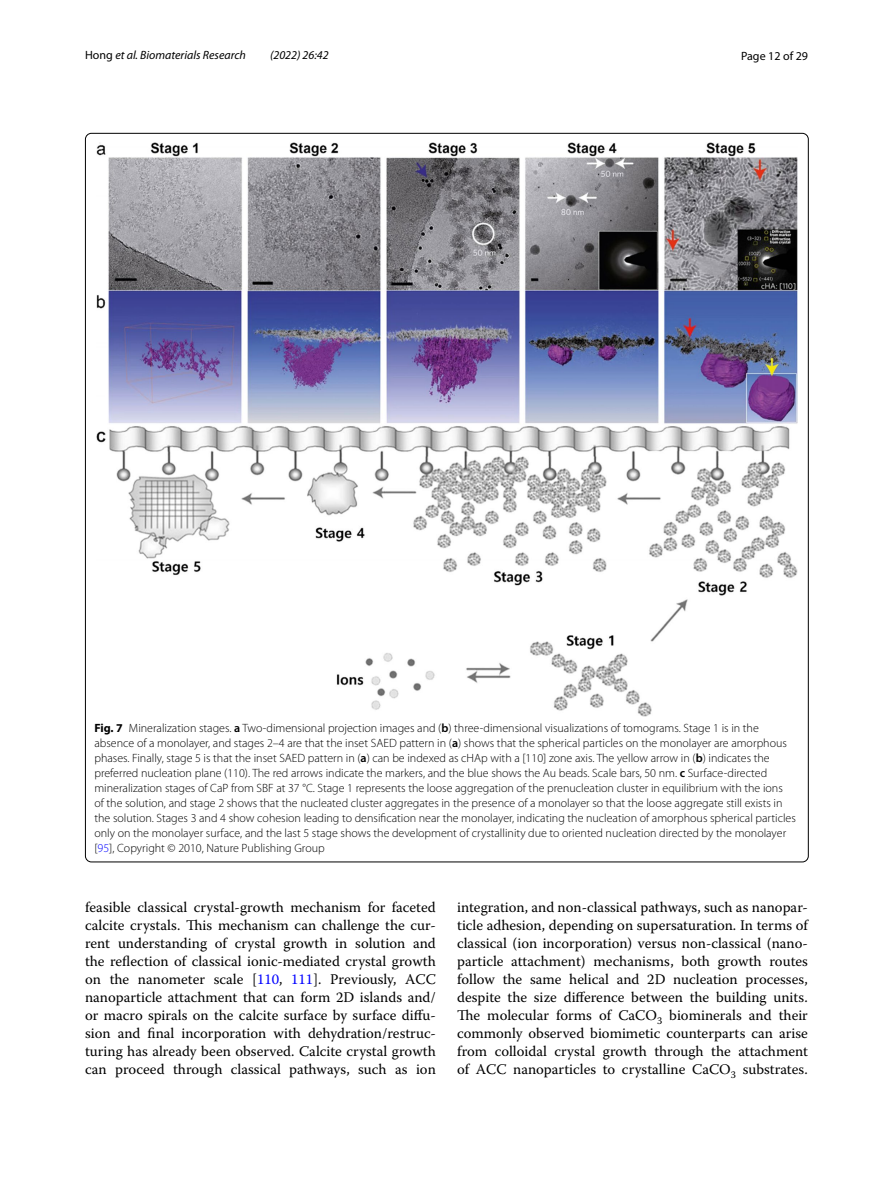
<style>
.page{position:relative;width:893px;height:1187px;background:#fff}
.page>*{position:absolute;margin:0;border:0;box-sizing:border-box;transform-origin:0 0}
.t1{font:14.7px/18px "Warnock Pro";color:#000;text-align:justify}
.t2{font:300 12px/15px "Myriad Pro";color:#000}
.t3{font:italic 12px "Myriad Pro";color:#000}
.t4{font:12px "Myriad Pro";color:#000}
.s1{font-style:normal}
.s2{font-weight:700}
.s3{font-weight:600}
.s4{color:#00f}
</style>
<div class="page">
<img style="left:97px;top:142px;width:700px;height:574px">
<p class="t3" style="left:85px;top:48px;width:162px"><span class="s1">Hong</span> et al. Biomaterials Research</p>
<p class="t3" style="left:270px;top:48px;width:60px">(2022) 26:42</p>
<p class="t4" style="left:741px;top:48px;width:68px">Page 12 of 29</p>
<p class="t2" style="left:94px;top:720px;width:703px"><span class="s2">Fig. 7</span> Mineralization stages. <span class="s3">a</span> Two-dimensional projection images and (<span class="s3">b</span>) three-dimensional visualizations of tomograms. Stage 1 is in the absence of a monolayer, and stages 2–4 are that the inset SAED pattern in (<span class="s3">a</span>) shows that the spherical particles on the monolayer are amorphous phases. Finally, stage 5 is that the inset SAED pattern in (<span class="s3">a</span>) can be indexed as cHAp with a [110] zone axis. The yellow arrow in (<span class="s3">b</span>) indicates the preferred nucleation plane (110). The red arrows indicate the markers, and the blue shows the Au beads. Scale bars, 50 nm. <span class="s3">c</span> Surface-directed mineralization stages of CaP from SBF at 37 °C. Stage 1 represents the loose aggregation of the prenucleation cluster in equilibrium with the ions<br>of the solution, and stage 2 shows that the nucleated cluster aggregates in the presence of a monolayer so that the loose aggregate still exists in the solution. Stages 3 and 4 show cohesion leading to densification near the monolayer, indicating the nucleation of amorphous spherical particles only on the monolayer surface, and the last 5 stage shows the development of crystallinity due to oriented nucleation directed by the monolayer [<span class="s4">95</span>], Copyright © 2010, Nature Publishing Group</p>
<p class="t1" style="left:85px;top:897px;width:352px">feasible classical crystal-growth mechanism for faceted calcite crystals. This mechanism can challenge the cur&shy;rent understanding of crystal growth in solution and the reflection of classical ionic-mediated crystal growth on the nanometer scale [<span class="s4">110</span>, <span class="s4">111</span>]. Previously, ACC nanoparticle attachment that can form 2D islands and/ or macro spirals on the calcite surface by surface diffu&shy;sion and final incorporation with dehydration/restruc&shy;turing has already been observed. Calcite crystal growth can proceed through classical pathways, such as ion</p>
<p class="t1" style="left:457px;top:897px;width:352px">integration, and non-classical pathways, such as nanopar&shy;ticle adhesion, depending on supersaturation. In terms of classical (ion incorporation) versus non-classical (nano&shy;particle attachment) mechanisms, both growth routes follow the same helical and 2D nucleation processes, despite the size difference between the building units.<br>The molecular forms of CaCO<sub>3</sub> biominerals and their commonly observed biomimetic counterparts can arise from colloidal crystal growth through the attachment of ACC nanoparticles to crystalline CaCO<sub>3</sub> substrates.</p>
</div>
